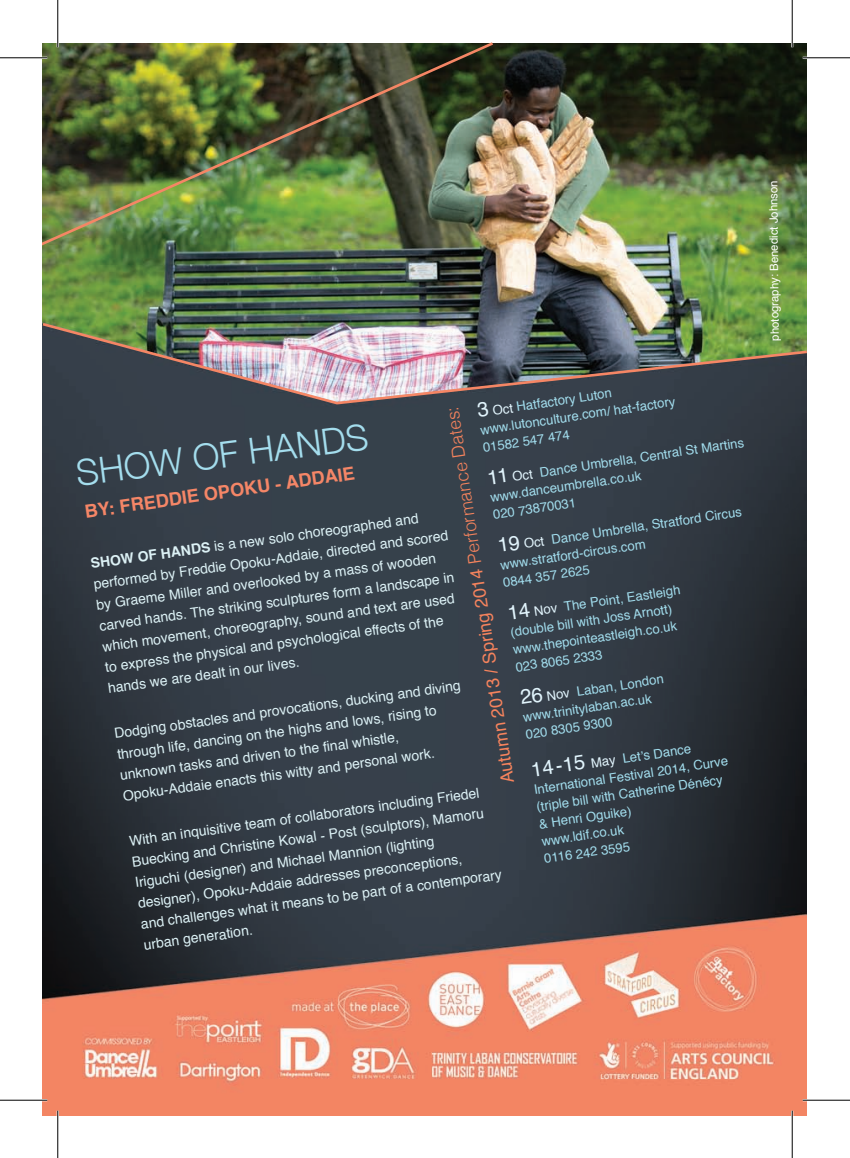
<style>
.page{position:relative;width:850px;height:1158px;background:#fff}
.page>*{position:absolute;margin:0;border:0;box-sizing:border-box;transform-origin:0 0}
.t1{font:300 36.05px "Helvetica Neue";color:#a4dded}
.t2{font:700 18.2px "Helvetica";color:#f58667}
.t3{font:17.85px "Helvetica";color:#f5835d}
.t4{font:14px/21px "Helvetica";color:#dcf1f5}
.t5{font:13.12px/17.7px "Helvetica";color:#a1dcec}
.t6{font:11.38px "Helvetica";color:#fff}
.s1{font-size:20.47px;color:#e1f4fc}
.s2{color:#e1f4fc}
.s3{font-weight:300}
.s4{font-size:20.3px;color:#e1f4fc}
.s5{font-weight:700}
</style>
<div class="page">
<img style="left:43px;top:44px;width:763px;height:1070px">
<img style="left:43px;top:321px;width:764px;height:85px">
<img style="left:43px;top:43px;width:453px;height:205px">
<hr style="left:0;top:57px;width:47px;height:2px;background:#fff">
<hr style="left:802px;top:57px;width:48px;height:2px;background:#fff">
<hr style="left:0;top:1098px;width:47px;height:3px;background:#fff">
<hr style="left:802px;top:1098px;width:48px;height:3px;background:#fff">
<hr style="left:57px;top:0;width:2px;height:47px;background:#fff">
<hr style="left:57px;top:1110px;width:2px;height:47px;background:#fff">
<hr style="left:791px;top:0;width:2px;height:47px;background:#fff">
<hr style="left:791px;top:1110px;width:2px;height:47px;background:#fff">
<hr style="left:0;top:57px;width:47px;height:1px;background:#000">
<hr style="left:802px;top:57px;width:48px;height:1px;background:#000">
<hr style="left:0;top:1099px;width:47px;height:1px;background:#000">
<hr style="left:802px;top:1099px;width:48px;height:1px;background:#000">
<hr style="left:57px;top:0;width:1px;height:47px;background:#000">
<hr style="left:57px;top:1110px;width:1px;height:47px;background:#000">
<hr style="left:792px;top:0;width:1px;height:47px;background:#000">
<hr style="left:792px;top:1110px;width:1px;height:47px;background:#000">
<p class="t5" style="left:477px;top:403px;width:198px;rotate:-8deg"><span class="s1">3</span> <span class="s2">Oct</span> Hatfactory Luton www.lutonculture.com/ hat-factory<br>01582 547 474</p>
<p class="t3" style="left:493px;top:785px;width:382px;rotate:-98deg">Autumn 2013 / Spring 2014 <span class="s3">Performance Dates:</span></p>
<h1 class="t1" style="left:73px;top:443px;width:296px;rotate:-7deg">SHOW OF HANDS</h1>
<p class="t5" style="left:486px;top:470px;width:260px;rotate:-8deg"><span class="s1">11</span> <span class="s2">Oct</span> Dance Umbrella, Central St Martins www.danceumbrella.co.uk<br>020 73870031</p>
<h2 class="t2" style="left:83px;top:496px;width:274px;rotate:-8deg">BY: FREDDIE OPOKU - ADDAIE</h2>
<p class="t5" style="left:497px;top:538px;width:248px;rotate:-8deg"><span class="s1">19</span> <span class="s2">Oct</span> Dance Umbrella, Stratford Circus www.stratford-circus.com<br>0844 357 2625</p>
<p class="t5" style="left:507px;top:605px;width:176px;rotate:-8deg"><span class="s1">14</span> <span class="s2">Nov</span> The Point, Eastleigh (double bill with Joss Arnott) www.thepointeastleigh.co.uk<br>023 8065 2333</p>
<p class="t5" style="left:519px;top:690px;width:146px;rotate:-8deg"><span class="s1">26</span> <span class="s2">Nov</span> Laban, London www.trinitylaban.ac.uk<br>020 8305 9300</p>
<p class="t5" style="left:530px;top:762px;width:198px;rotate:-8deg"><span class="s4">14-15</span> <span class="s2">May</span> Let’s Dance<br>International Festival 2014, Curve (triple bill with Catherine Dénécy &amp; Henri Oguike)<br>www.ldif.co.uk<br>0116 242 3595</p>
<p class="t4" style="left:89px;top:553px;width:360px;rotate:-8deg"><span class="s5">SHOW OF HANDS</span> is a new solo choreographed and performed by Freddie Opoku-Addaie, directed and scored by Graeme Miller and overlooked by a mass of wooden carved hands. The striking sculptures form a landscape in which movement, choreography, sound and text are used to express the physical and psychological effects of the hands we are dealt in our lives.</p>
<p class="t4" style="left:113px;top:723px;width:351px;rotate:-8deg">Dodging obstacles and provocations, ducking and diving through life, dancing on the highs and lows, rising to unknown tasks and driven to the final whistle, Opoku-Addaie enacts this witty and personal work.</p>
<p class="t4" style="left:128px;top:831px;width:366px;rotate:-8deg">With an inquisitive team of collaborators including Friedel Buecking and Christine Kowal - Post (sculptors), Mamoru Iriguchi (designer) and Michael Mannion (lighting designer), Opoku-Addaie addresses preconceptions,<br>and challenges what it means to be part of a contemporary urban generation.</p>
<p class="t6" style="left:766px;top:341px;width:162px;rotate:-91deg">photography: Benedict Johnson</p>
</div>
